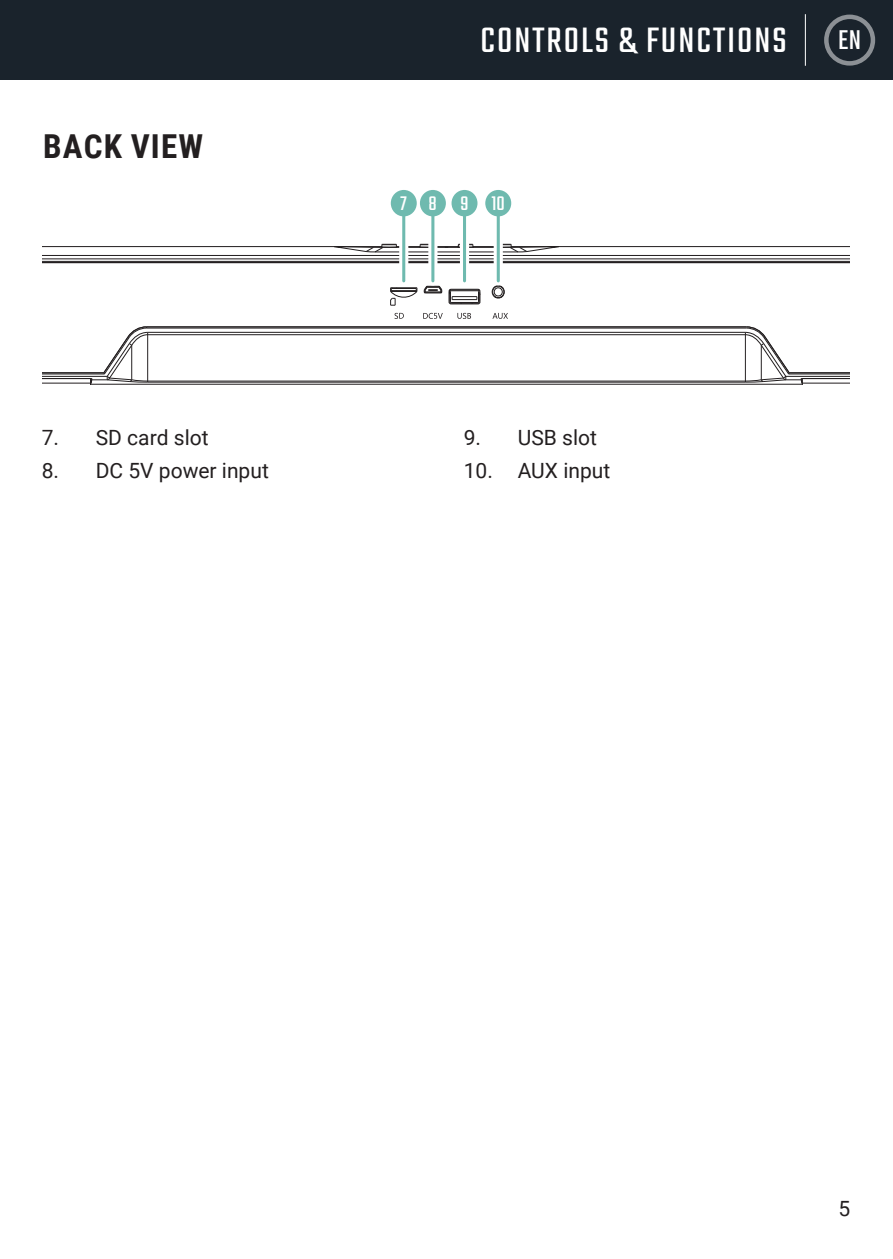
<style>
.page{position:relative;width:893px;height:1259px;background:#fff}
.page>*{position:absolute;margin:0;border:0;box-sizing:border-box;transform-origin:0 0}
.t1{font:39px "Teko";letter-spacing:.05em;color:#fff}
.t2{font:700 33px "Roboto Condensed";letter-spacing:.035em;color:#231f20}
.t3{font:30px "Teko";color:#fff}
.t4{font:21.9px "Teko";letter-spacing:1.05em;color:#fff}
.t5{font:21px "Roboto";color:#231f20}
</style>
<div class="page">
<div style="left:0;top:0;width:892px;height:80px;background:#1a232c"></div>
<hr style="left:804px;top:14px;width:1px;height:52px;background:#fff">
<div style="left:823px;top:15px;width:51px;height:51px;border:5px solid #fff;border-radius:50%"></div>
<hr style="left:802px;top:382px;width:47px;height:2px;background:#231f20">
<hr style="left:43px;top:382px;width:47px;height:2px;background:#231f20">
<hr style="left:90px;top:384px;width:712px;height:1px;background:#231f20">
<hr style="left:148px;top:382px;width:597px;height:1px;background:#231f20">
<hr style="left:148px;top:380px;width:597px;height:1px;background:#231f20">
<hr style="left:43px;top:378px;width:49px;height:1px;background:#231f20">
<hr style="left:800px;top:378px;width:49px;height:1px;background:#231f20">
<hr style="left:43px;top:376px;width:64px;height:1px;background:#231f20">
<hr style="left:785px;top:376px;width:64px;height:1px;background:#231f20">
<hr style="left:788px;top:373px;width:61px;height:1px;background:#231f20">
<hr style="left:43px;top:373px;width:61px;height:1px;background:#231f20">
<hr style="left:43px;top:372px;width:61px;height:1px;background:#231f20">
<hr style="left:788px;top:372px;width:61px;height:1px;background:#231f20">
<hr style="left:148px;top:334px;width:597px;height:1px;background:#231f20">
<hr style="left:148px;top:332px;width:597px;height:1px;background:#231f20">
<hr style="left:146px;top:327px;width:600px;height:1px;background:#231f20">
<hr style="left:146px;top:326px;width:600px;height:1px;background:#231f20">
<hr style="left:43px;top:262px;width:806px;height:1px;background:#231f20">
<hr style="left:43px;top:261px;width:806px;height:1px;background:#231f20">
<hr style="left:43px;top:258px;width:806px;height:1px;background:#231f20">
<hr style="left:43px;top:255px;width:806px;height:1px;background:#231f20">
<hr style="left:511px;top:246px;width:338px;height:1px;background:#231f20">
<hr style="left:43px;top:246px;width:338px;height:1px;background:#231f20">
<svg style="left:491px;top:285px;width:14px;height:14px"></svg>
<svg style="left:448px;top:288px;width:32px;height:17px"></svg>
<svg style="left:90px;top:326px;width:58px;height:59px"></svg>
<svg style="left:744px;top:326px;width:69px;height:59px"></svg>
<svg style="left:390px;top:282px;width:52px;height:24px"></svg>
<svg style="left:322px;top:244px;width:248px;height:9px"></svg>
<svg style="left:399px;top:215px;width:9px;height:66px"></svg>
<hr style="left:402px;top:210px;width:3px;height:71px;background:#6fbaaf">
<div style="left:390px;top:190px;width:26px;height:26px;background:#6fbaaf;border-radius:50%"></div>
<svg style="left:428px;top:215px;width:9px;height:66px"></svg>
<hr style="left:431px;top:210px;width:3px;height:71px;background:#6fbaaf">
<div style="left:419px;top:190px;width:26px;height:26px;background:#6fbaaf;border-radius:50%"></div>
<div style="left:459px;top:210px;width:10px;height:71px;background:#fff"></div>
<svg style="left:462px;top:216px;width:4px;height:65px"></svg>
<div style="left:451px;top:190px;width:26px;height:26px;background:#6fbaaf;border-radius:50%"></div>
<svg style="left:493px;top:215px;width:9px;height:66px"></svg>
<hr style="left:496px;top:210px;width:3px;height:71px;background:#6fbaaf">
<div style="left:485px;top:190px;width:26px;height:26px;background:#6fbaaf;border-radius:50%"></div>
<svg style="left:423px;top:313px;width:19px;height:6px"></svg>
<svg style="left:457px;top:313px;width:14px;height:6px"></svg>
<svg style="left:492px;top:313px;width:15px;height:6px"></svg>
<svg style="left:394px;top:313px;width:9px;height:6px"></svg>
<h2 class="t2" style="left:43px;top:127px;width:161px">BACK VIEW</h2>
<p class="t5" style="left:42px;top:428px;width:168px">7. SD card slot</p>
<p class="t5" style="left:42px;top:461px;width:228px">8. DC 5V power input</p>
<h1 class="t1" style="left:480px;top:25px;width:307px">CONTROLS &amp; FUNCTIONS</h1>
<h3 class="t3" style="left:837px;top:21px;width:25px">EN</h3>
<p class="t4" style="left:400px;top:190px;width:106px">78910</p>
<p class="t5" style="left:463px;top:428px;width:135px">9. USB slot</p>
<p class="t5" style="left:463px;top:461px;width:148px">10. AUX input</p>
<p class="t5" style="left:838px;top:1199px;width:13px">5</p>
</div>
